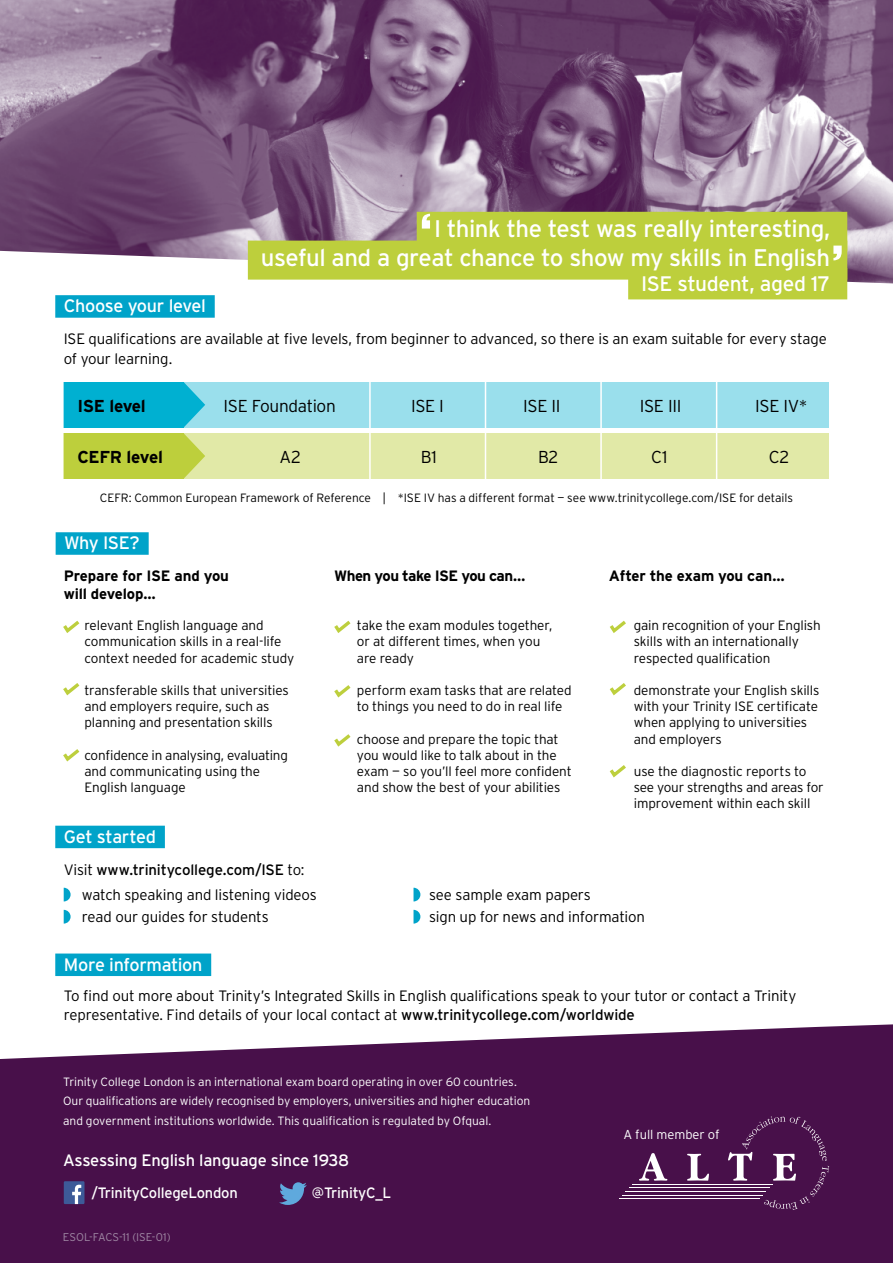
<style>
.page{position:relative;width:893px;height:1263px;background:#fff}
.page>*{position:absolute;margin:0;border:0;box-sizing:border-box;transform-origin:0 0}
.t1{font:24px/28.8px "Interstate";letter-spacing:-.025em;color:#fff;text-align:right}
.t2{font:21px "Interstate";letter-spacing:-.02em;color:#fff}
.t3{font:18px "Interstate";letter-spacing:-.02em;color:#fff}
.t4{font:300 17.25px "Interstate";letter-spacing:-.02em;color:#000}
.t5{font:700 17.25px "Interstate";letter-spacing:-.025em;color:#000}
.t6{font:16.5px "Interstate";letter-spacing:-.015em;color:#fff}
.t7{font:300 15px/19.5px "Interstate";letter-spacing:-.01em;color:#000}
.t8{font:700 15px/18px "Interstate";letter-spacing:-.02em;color:#000}
.t9{font:15px "Interstate";letter-spacing:-.01em;color:#000}
.t10{font:15px "Interstate";letter-spacing:-.015em;color:#fff}
.t11{font:300 13.5px/16.2px "Interstate";letter-spacing:-.01em;color:#000}
.t12{font:300 12.9px "Interstate";letter-spacing:-.005em;color:#fff}
.t13{font:300 12px/19.5px "Interstate";letter-spacing:-.005em;color:#fff}
.t14{font:300 12px "Interstate";color:#000}
.t15{font:300 11.25px "Interstate";letter-spacing:.005em;color:#9e86a2}
.s1{font-weight:300}
.s2{font-weight:400}
</style>
<div class="page">
<div style="left:64px;top:382px;width:765px;height:45px;background:#9adfec"></div>
<div style="left:64px;top:433px;width:765px;height:46px;background:#e1e9a7"></div>
<div style="left:64px;top:382px;width:120px;height:45px;background:#00b0d1"></div>
<div style="left:64px;top:433px;width:120px;height:46px;background:#bdcf3c"></div>
<svg style="left:184px;top:382px;width:21px;height:45px"></svg>
<svg style="left:184px;top:434px;width:21px;height:44px"></svg>
<img style="left:0;top:0;width:893px;height:283px">
<div style="left:55px;top:295px;width:160px;height:23px;background:#00a3c9"></div>
<div style="left:55px;top:826px;width:110px;height:22px;background:#00a3c9"></div>
<div style="left:55px;top:953px;width:156px;height:23px;background:#00a3c9"></div>
<div style="left:417px;top:212px;width:430px;height:39px;background:#bdcf3c"></div>
<div style="left:248px;top:241px;width:599px;height:39px;background:#bdcf3c"></div>
<div style="left:628px;top:268px;width:219px;height:31px;background:#bdcf3c"></div>
<svg style="left:422px;top:214px;width:8px;height:15px"></svg>
<svg style="left:833px;top:246px;width:9px;height:14px"></svg>
<svg style="left:0;top:1024px;width:893px;height:239px;background:#562257"></svg>
<hr style="left:369px;top:375px;width:2px;height:112px;background:#fff">
<hr style="left:485px;top:375px;width:1px;height:112px;background:#fff">
<hr style="left:600px;top:375px;width:2px;height:112px;background:#fff">
<hr style="left:716px;top:375px;width:1px;height:112px;background:#fff">
<div style="left:56px;top:532px;width:93px;height:23px;background:#00a3c9"></div>
<svg style="left:64px;top:888px;width:7px;height:13px"></svg>
<svg style="left:413px;top:888px;width:7px;height:13px"></svg>
<svg style="left:64px;top:910px;width:7px;height:13px"></svg>
<svg style="left:413px;top:910px;width:7px;height:13px"></svg>
<svg style="left:63px;top:620px;width:17px;height:13px"></svg>
<svg style="left:334px;top:620px;width:17px;height:13px"></svg>
<svg style="left:610px;top:620px;width:16px;height:13px"></svg>
<svg style="left:63px;top:683px;width:17px;height:13px"></svg>
<svg style="left:334px;top:685px;width:17px;height:13px"></svg>
<svg style="left:609px;top:683px;width:17px;height:13px"></svg>
<svg style="left:63px;top:749px;width:17px;height:13px"></svg>
<svg style="left:334px;top:734px;width:17px;height:13px"></svg>
<svg style="left:609px;top:765px;width:17px;height:13px"></svg>
<svg style="left:687px;top:1154px;width:22px;height:27px"></svg>
<svg style="left:639px;top:1153px;width:28px;height:27px"></svg>
<hr style="left:619px;top:1198px;width:140px;height:1px;background:#fff">
<hr style="left:622px;top:1195px;width:140px;height:1px;background:#fff">
<hr style="left:626px;top:1191px;width:140px;height:1px;background:#fff">
<hr style="left:629px;top:1187px;width:140px;height:1px;background:#fff">
<hr style="left:632px;top:1184px;width:141px;height:1px;background:#fff">
<svg style="left:728px;top:1116px;width:101px;height:94px;background:#5b295d"></svg>
<svg style="left:279px;top:1182px;width:28px;height:23px"></svg>
<div style="left:64px;top:1181px;width:20px;height:23px;background:#3d5a98"></div>
<svg style="left:72px;top:1185px;width:9px;height:19px"></svg>
<h1 class="t1" style="left:261px;top:214px;width:571px">I think the test was really interesting,<br>useful and a great chance to show my skills in English</h1>
<h2 class="t2" style="left:641px;top:272px;width:191px">ISE student, aged 17</h2>
<h3 class="t3" style="left:64px;top:296px;width:144px">Choose your level</h3>
<p class="t7" style="left:64px;top:329px;width:764px">ISE qualifications are available at five levels, from beginner to advanced, so there is an exam suitable for every stage of your learning.</p>
<p class="t5" style="left:78px;top:397px;width:70px">ISE level</p>
<p class="t4" style="left:224px;top:397px;width:114px">ISE Foundation</p>
<p class="t4" style="left:411px;top:397px;width:34px">ISE I</p>
<p class="t4" style="left:523px;top:397px;width:39px">ISE II</p>
<p class="t4" style="left:640px;top:397px;width:43px">ISE III</p>
<p class="t4" style="left:755px;top:397px;width:54px">ISE IV*</p>
<p class="t5" style="left:78px;top:448px;width:87px">CEFR level</p>
<p class="t4" style="left:280px;top:448px;width:23px">A2</p>
<p class="t4" style="left:421px;top:448px;width:18px">B1</p>
<p class="t4" style="left:538px;top:448px;width:22px">B2</p>
<p class="t4" style="left:651px;top:448px;width:18px">C1</p>
<p class="t4" style="left:769px;top:448px;width:22px">C2</p>
<p class="t14" style="left:100px;top:491px;width:695px">CEFR: Common European Framework of Reference | *ISE IV has a different format — see www.trinitycollege.com/ISE for details</p>
<h3 class="t3" style="left:64px;top:533px;width:77px">Why ISE?</h3>
<p class="t8" style="left:64px;top:566px;width:167px">Prepare for ISE and you will develop…</p>
<p class="t8" style="left:334px;top:566px;width:193px">When you take ISE you can…</p>
<p class="t8" style="left:609px;top:566px;width:177px">After the exam you can…</p>
<p class="t11" style="left:84px;top:617px;width:212px">relevant English language and communication skills in a real-life context needed for academic study</p>
<p class="t11" style="left:84px;top:682px;width:206px">transferable skills that universities and employers require, such as planning and presentation skills</p>
<p class="t11" style="left:84px;top:747px;width:205px">confidence in analysing, evaluating and communicating using the<br>English language</p>
<p class="t11" style="left:357px;top:617px;width:197px">take the exam modules together, or at different times, when you are ready</p>
<p class="t11" style="left:357px;top:682px;width:216px">perform exam tasks that are related to things you need to do in real life</p>
<p class="t11" style="left:357px;top:731px;width:216px">choose and prepare the topic that you would like to talk about in the exam — so you’ll feel more confident and show the best of your abilities</p>
<p class="t11" style="left:634px;top:617px;width:188px">gain recognition of your English skills with an internationally respected qualification</p>
<p class="t11" style="left:634px;top:682px;width:187px">demonstrate your English skills with your Trinity ISE certificate when applying to universities and employers</p>
<p class="t11" style="left:634px;top:763px;width:191px">use the diagnostic reports to see your strengths and areas for improvement within each skill</p>
<h3 class="t3" style="left:64px;top:826px;width:94px">Get started</h3>
<p class="t9" style="left:64px;top:861px;width:242px"><span class="s1">Visit</span> www.trinitycollege.com/ISE <span class="s1">to:</span></p>
<p class="t7" style="left:82px;top:883px;width:236px;line-height:22.5px">watch speaking and listening videos read our guides for students</p>
<p class="t7" style="left:429px;top:883px;width:217px;line-height:22.5px">see sample exam papers<br>sign up for news and information</p>
<h3 class="t3" style="left:64px;top:954px;width:140px">More information</h3>
<p class="t7" style="left:64px;top:985px;width:734px">To find out more about Trinity’s Integrated Skills in English qualifications speak to your tutor or contact a Trinity representative. Find details of your local contact at <span class="s2">www.trinitycollege.com/worldwide</span></p>
<p class="t13" style="left:63px;top:1072px;width:469px">Trinity College London is an international exam board operating in over 60 countries.<br>Our qualifications are widely recognised by employers, universities and higher education and government institutions worldwide. This qualification is regulated by Ofqual.</p>
<p class="t6" style="left:63px;top:1150px;width:288px">Assessing English language since 1938</p>
<p class="t10" style="left:91px;top:1184px;width:148px">/TrinityCollegeLondon</p>
<p class="t10" style="left:312px;top:1184px;width:81px">@TrinityC_L</p>
<p class="t15" style="left:63px;top:1230px;width:109px">ESOL-FACS-11 (ISE-01)</p>
<p class="t12" style="left:624px;top:1127px;width:98px">A full member of</p>
</div>
